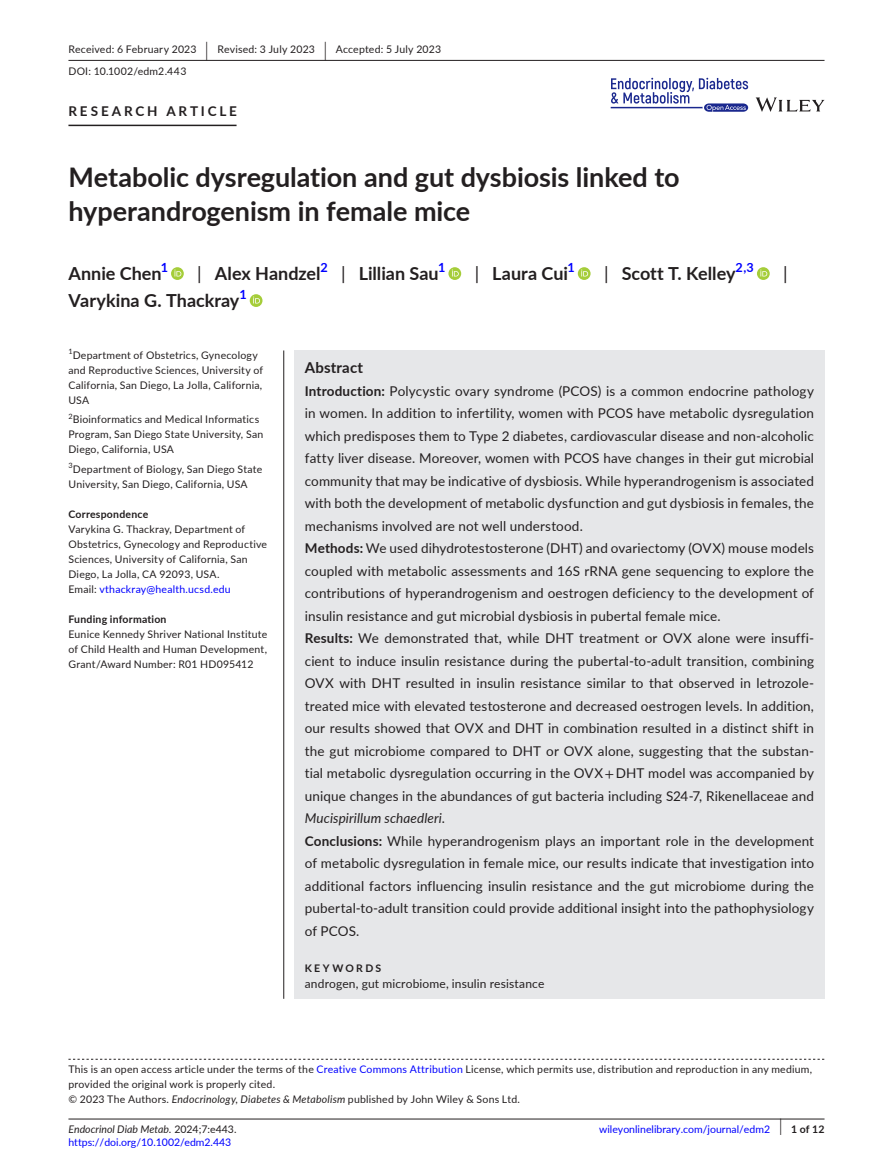
<style>
.page{position:relative;width:893px;height:1174px;background:#fff}
.page>*{position:absolute;margin:0;border:0;box-sizing:border-box;transform-origin:0 0}
.t1{font:700 27px/34.5px "Lato";letter-spacing:-.005em;color:#231f20}
.t2{font:700 18px "Lato";color:#231f20}
.t3{font:18px "Lato";color:#231f20}
.t4{font:700 15px "Lato";letter-spacing:.015em;color:#231f20}
.t5{font:13.5px/22.5px "Lato";letter-spacing:.01em;color:#231f20}
.t6{font:700 13.5px "Lato";letter-spacing:.21em;color:#231f20}
.t7{font:700 12.6px "Lato";color:#00f}
.t8{font:12px "Lato";letter-spacing:.01em;color:#231f20}
.t9{font:10.5px/15px "Lato";letter-spacing:.02em;color:#231f20}
.t10{font:10.5px "Lato";color:#00f}
.t11{font:700 10.5px "Lato";letter-spacing:.02em;color:#231f20}
.t12{font:italic 10.5px "Lato";color:#231f20}
.t13{font:700 10.5px "Lato";letter-spacing:.22em;color:#231f20}
.t14{font:7.35px "Lato";color:#231f20}
.s1{font-size:19.65px}
.s2{font-weight:400}
.s3{color:#00f}
.s4{font-weight:700}
.s5{font-family:"STIX"}
.s6{font-style:italic}
.s7{font-style:normal}
.s8{font-weight:400;font-size:17.4px}
</style>
<div class="page">
<hr style="left:68px;top:1118px;width:756px;height:1px;background:#231f20">
<svg style="left:756px;top:97px;width:68px;height:15px"></svg>
<svg style="left:611px;top:78px;width:137px;height:34px"></svg>
<hr style="left:68px;top:60px;width:756px;height:1px;background:#231f20">
<hr style="left:68px;top:125px;width:169px;height:1px;background:#231f20">
<svg style="left:171px;top:267px;width:13px;height:13px"></svg>
<svg style="left:174px;top:269px;width:7px;height:7px"></svg>
<svg style="left:448px;top:267px;width:13px;height:13px"></svg>
<svg style="left:452px;top:269px;width:7px;height:7px"></svg>
<svg style="left:578px;top:267px;width:13px;height:13px"></svg>
<svg style="left:581px;top:269px;width:7px;height:7px"></svg>
<svg style="left:757px;top:267px;width:13px;height:13px"></svg>
<svg style="left:760px;top:269px;width:7px;height:7px"></svg>
<svg style="left:250px;top:294px;width:12px;height:13px"></svg>
<svg style="left:253px;top:296px;width:7px;height:7px"></svg>
<svg style="left:68px;top:1058px;width:756px;height:1px"></svg>
<div style="left:294px;top:350px;width:530px;height:648px;background:#e6e7e9"></div>
<hr style="left:283px;top:350px;width:1px;height:648px;background:#231f20">
<p class="t9" style="left:68px;top:38px;width:374px;line-height:21.8px">Received: 6 February 2023 <span class="s1">|</span> Revised: 3 July 2023 <span class="s1">|</span> Accepted: 5 July 2023<br>DOI: 10.1002/edm2.443</p>
<p class="t6" style="left:68px;top:101px;width:170px">RESEARCH ARTICLE</p>
<h1 class="t1" style="left:68px;top:159px;width:613px">Metabolic dysregulation and gut dysbiosis linked to hyperandrogenism in female mice</h1>
<h2 class="t2" style="left:68px;top:260px;width:95px">Annie Chen</h2>
<p class="t7" style="left:161px;top:258px;width:9px">1</p>
<h2 class="t2" style="left:197px;top:260px;width:125px"><span class="s2">|</span> Alex Handzel</h2>
<p class="t7" style="left:320px;top:258px;width:9px">2</p>
<h2 class="t2" style="left:341px;top:260px;width:99px"><span class="s2">|</span> Lillian Sau</h2>
<p class="t7" style="left:438px;top:258px;width:9px">1</p>
<h2 class="t2" style="left:475px;top:260px;width:95px"><span class="s2">|</span> Laura Cui</h2>
<p class="t7" style="left:567px;top:258px;width:9px">1</p>
<h2 class="t2" style="left:604px;top:260px;width:133px"><span class="s2">|</span> Scott T. Kelley</h2>
<p class="t7" style="left:736px;top:258px;width:20px">2,3</p>
<h2 class="t3" style="left:783px;top:260px;width:6px">|</h2>
<h2 class="t2" style="left:68px;top:287px;width:172px">Varykina G. Thackray</h2>
<p class="t7" style="left:239px;top:285px;width:9px">1</p>
<p class="t14" style="left:68px;top:346px;width:6px">1</p>
<p class="t9" style="left:68px;top:347px;width:196px;text-indent:4px">Department of Obstetrics, Gynecology and Reproductive Sciences, University of<br>California, San Diego, La Jolla, California,<br>USA</p>
<p class="t9" style="left:68px;top:412px;width:196px"><sup>2</sup>Bioinformatics and Medical Informatics<br>Program, San Diego State University, San<br>Diego, California, USA</p>
<p class="t9" style="left:68px;top:461px;width:195px"><sup>3</sup>Department of Biology, San Diego State<br>University, San Diego, California, USA</p>
<p class="t11" style="left:68px;top:506px;width:81px">Correspondence</p>
<p class="t9" style="left:68px;top:521px;width:200px">Varykina G. Thackray, Department of Obstetrics, Gynecology and Reproductive Sciences, University of California, San Diego, La Jolla, CA 92093, USA.<br>Email: <span class="s3">vthackray@health.ucsd.edu</span></p>
<p class="t11" style="left:68px;top:611px;width:100px">Funding information</p>
<p class="t9" style="left:68px;top:626px;width:200px;text-align:justify">Eunice Kennedy Shriver National Institute of Child Health and Human Development, Grant/Award Number: R01 HD095412</p>
<p class="t4" style="left:305px;top:356px;width:60px">Abstract</p>
<p class="t5" style="left:305px;top:379px;width:511px"><span class="s4">Introduction:</span> Polycystic ovary syndrome (PCOS) is a common endocrine pathology in women. In addition to infertility, women with PCOS have metabolic dysregulation which predisposes them to Type 2 diabetes, cardiovascular disease and non-alcoholic fatty liver disease. Moreover, women with PCOS have changes in their gut microbial community that may be indicative of dysbiosis. While hyperandrogenism is associated with both the development of metabolic dysfunction and gut dysbiosis in females, the mechanisms involved are not well understood.<br><span class="s4">Methods:</span> We used dihydrotestosterone (DHT) and ovariectomy (OVX) mouse models coupled with metabolic assessments and 16S rRNA gene sequencing to explore the contributions of hyperandrogenism and oestrogen deficiency to the development of insulin resistance and gut microbial dysbiosis in pubertal female mice.<br><span class="s4">Results:</span> We demonstrated that, while DHT treatment or OVX alone were insuffi&shy;cient to induce insulin resistance during the pubertal-to-adult transition, combining OVX with DHT resulted in insulin resistance similar to that observed in letrozole&shy;treated mice with elevated testosterone and decreased oestrogen levels. In addition, our results showed that OVX and DHT in combination resulted in a distinct shift in the gut microbiome compared to DHT or OVX alone, suggesting that the substan&shy;tial metabolic dysregulation occurring in the OVX <span class="s5">+</span> DHT model was accompanied by unique changes in the abundances of gut bacteria including S24-7, Rikenellaceae and <span class="s6">Mucispirillum schaedleri</span>.<br><span class="s4">Conclusions:</span> While hyperandrogenism plays an important role in the development of metabolic dysregulation in female mice, our results indicate that investigation into additional factors influencing insulin resistance and the gut microbiome during the pubertal-to-adult transition could provide additional insight into the pathophysiology of PCOS.</p>
<p class="t13" style="left:305px;top:960px;width:78px">KEYWORDS</p>
<p class="t8" style="left:305px;top:975px;width:241px">androgen, gut microbiome, insulin resistance</p>
<p class="t9" style="left:68px;top:1061px;width:745px">This is an open access article under the terms of the <span class="s3">Creative Commons Attribution</span> License, which permits use, distribution and reproduction in any medium, provided the original work is properly cited.<br>© 2023 The Authors. <span class="s6">Endocrinology, Diabetes &amp; Metabolism</span> published by John Wiley &amp; Sons Ltd.</p>
<p class="t12" style="left:68px;top:1121px;width:170px">Endocrinol Diab Metab. <span class="s7">2024;7:e443.</span></p>
<p class="t11" style="left:779px;top:1121px;width:46px"><span class="s8">|</span> 1 of 12</p>
<p class="t10" style="left:68px;top:1135px;width:164px">https://doi.org/10.1002/edm2.443</p>
<p class="t10" style="left:599px;top:1121px;width:172px">wileyonlinelibrary.com/journal/edm2</p>
</div>
